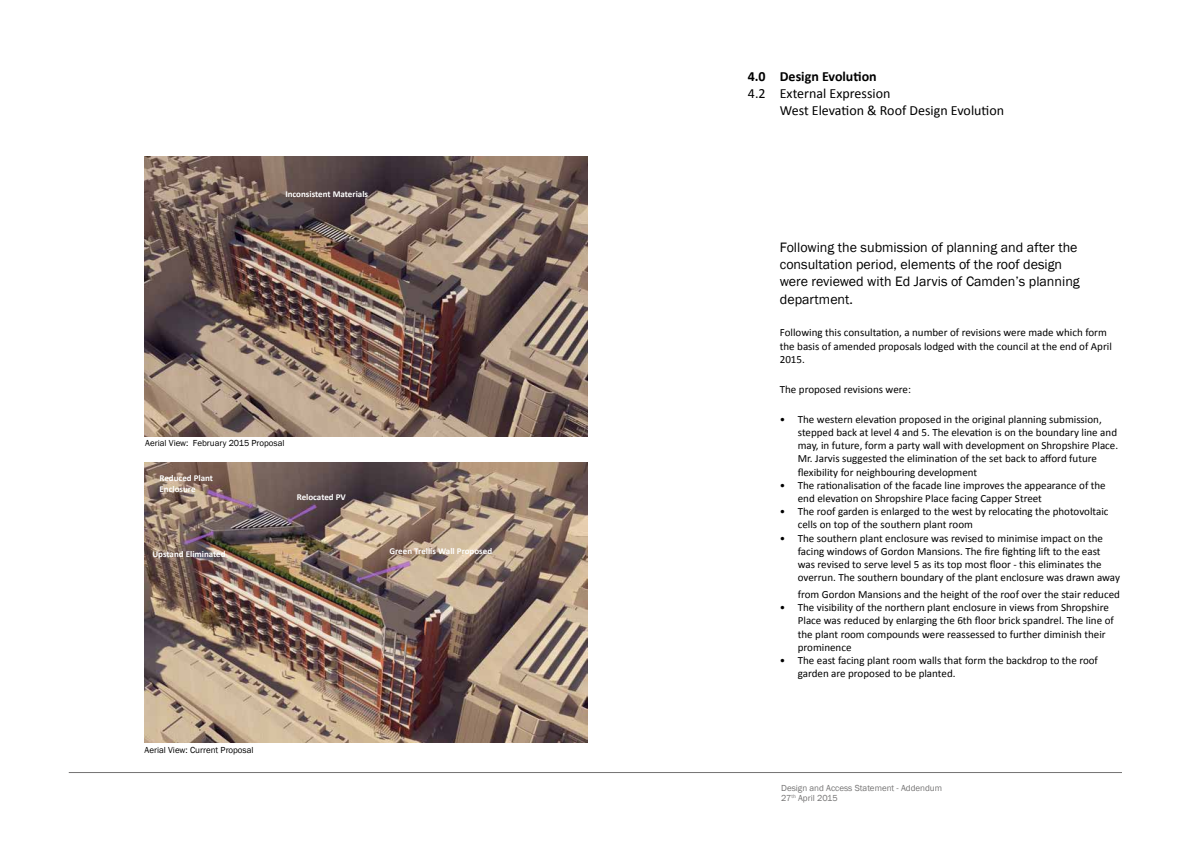
<style>
.page{position:relative;width:1191px;height:842px;background:#fff}
.page>*{position:absolute;margin:0;border:0;box-sizing:border-box;transform-origin:0 0}
.t1{font:14px/17.2px "Franklin Gothic";color:#000}
.t2{font:14px/16.8px "Calibri";color:#000}
.t3{font:700 14px "Calibri";color:#000}
.t4{font:11px/13.2px "Calibri";color:#000}
.t5{font:700 9px/10.8px "Calibri";color:#fff}
.t6{font:9px "Franklin Gothic";color:#000}
.t7{font:9px/10.8px "Franklin Gothic";color:#747373}
</style>
<div class="page">
<hr style="left:69px;top:772px;width:1053px;height:1px;background:#747373">
<img style="left:145px;top:463px;width:442px;height:280px">
<img style="left:145px;top:157px;width:442px;height:280px">
<p class="t5" style="left:285px;top:188px;width:84px">Inconsistent Materials</p>
<p class="t6" style="left:145px;top:438px;width:141px">Aerial View: February 2015 Proposal</p>
<p class="t5" style="left:159px;top:473px;width:55px">Reduced Plant<br>Enclosure</p>
<p class="t5" style="left:297px;top:491px;width:51px">Relocated PV</p>
<p class="t5" style="left:152px;top:548px;width:75px">Upstand Eliminated</p>
<p class="t5" style="left:389px;top:546px;width:104px">Green Trellis Wall Proposed</p>
<p class="t6" style="left:145px;top:744px;width:110px">Aerial View: Current Proposal</p>
<p class="t3" style="left:747px;top:68px;width:19px">4.0</p>
<p class="t2" style="left:748px;top:85px;width:19px">4.2</p>
<p class="t3" style="left:780px;top:68px;width:98px">Design Evolution</p>
<p class="t2" style="left:780px;top:85px;width:226px">External Expression<br>West Elevation &amp; Roof Design Evolution</p>
<p class="t1" style="left:780px;top:239px;width:301px">Following the submission of planning and after the consultation period, elements of the roof design were reviewed with Ed Jarvis of Camden’s planning department.</p>
<p class="t4" style="left:780px;top:326px;width:333px">Following this consultation, a number of revisions were made which form the basis of amended proposals lodged with the council at the end of April<br>2015.</p>
<p class="t4" style="left:780px;top:383px;width:133px">The proposed revisions were:</p>
<p class="t4" style="left:798px;top:413px;width:322px;text-indent:-18px">• The western elevation proposed in the original planning submission, stepped back at level 4 and 5. The elevation is on the boundary line and may, in future, form a party wall with development on Shropshire Place.<br>Mr. Jarvis suggested the elimination of the set back to afford future flexibility for neighbouring development</p>
<p class="t4" style="left:798px;top:479px;width:309px;text-indent:-18px">• The rationalisation of the facade line improves the appearance of the end elevation on Shropshire Place facing Capper Street</p>
<p class="t4" style="left:798px;top:505px;width:312px;text-indent:-18px">• The roof garden is enlarged to the west by relocating the photovoltaic cells on top of the southern plant room</p>
<p class="t4" style="left:798px;top:531px;width:324px;text-indent:-18px">• The southern plant enclosure was revised to minimise impact on the facing windows of Gordon Mansions. The fire fighting lift to the east was revised to serve level 5 as its top most floor - this eliminates the overrun. The southern boundary of the plant enclosure was drawn away</p>
<p class="t4" style="left:798px;top:588px;width:324px">from Gordon Mansions and the height of the roof over the stair reduced</p>
<p class="t4" style="left:798px;top:601px;width:317px;text-indent:-18px">• The visibility of the northern plant enclosure in views from Shropshire Place was reduced by enlarging the 6th floor brick spandrel. The line of the plant room compounds were reassessed to further diminish their prominence</p>
<p class="t4" style="left:798px;top:654px;width:302px;text-indent:-18px">• The east facing plant room walls that form the backdrop to the roof garden are proposed to be planted.</p>
<p class="t7" style="left:781px;top:782px;width:162px">Design and Access Statement - Addendum<br>27<sup>th</sup> April 2015</p>
</div>
